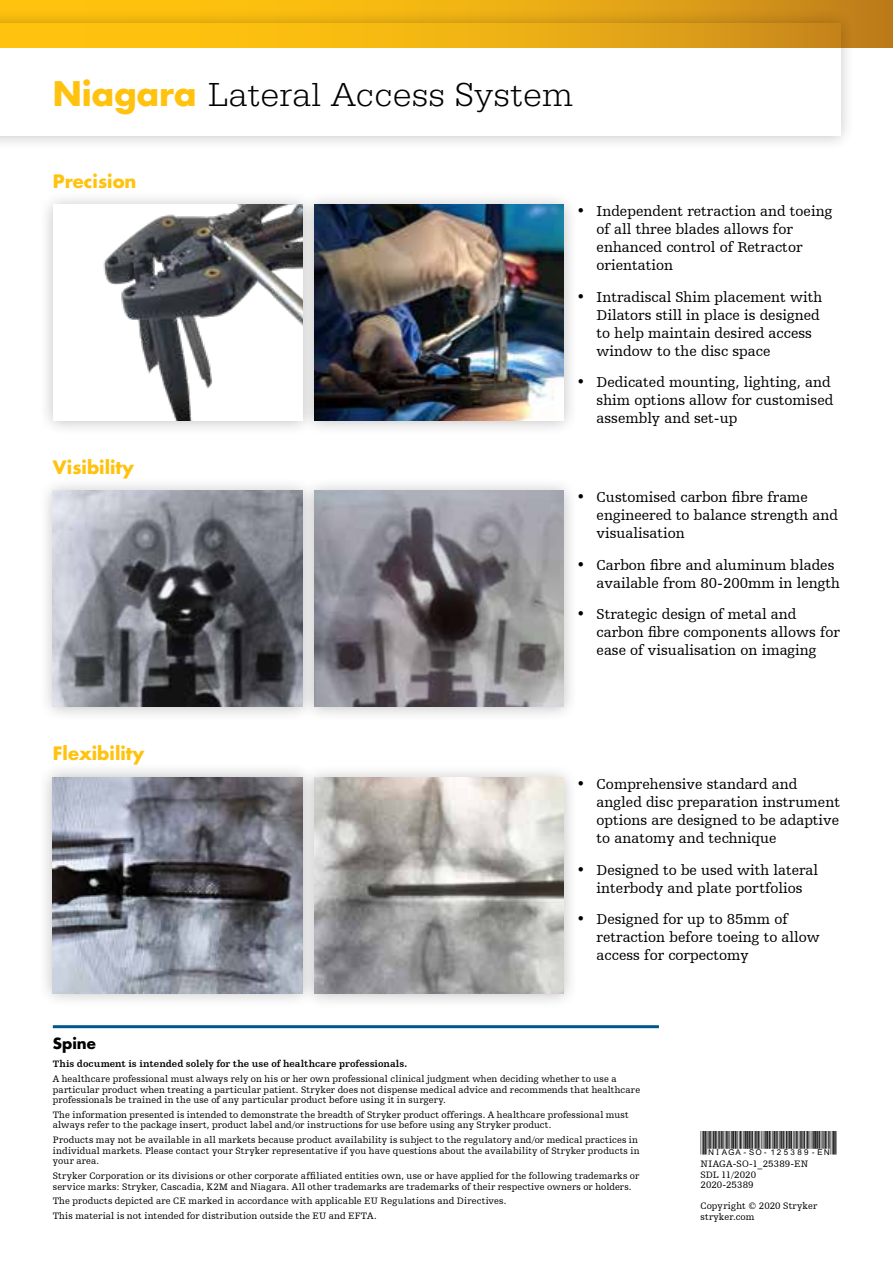
<style>
.page{position:relative;width:893px;height:1263px;background:#fff}
.page>*{position:absolute;margin:0;border:0;box-sizing:border-box;transform-origin:0 0}
.t1{font:300 34.5px "URW Egyptienne TOT";letter-spacing:.02em;color:#000}
.t2{font:700 18px "Futura Std";color:#ffc20e}
.t3{font:15px/18px "Humanist Slabserif 712 BT";color:#000}
.t4{font:700 15px "Futura Std";color:#000}
.t5{font:12px "Carolina Bar B39 25 E2";letter-spacing:.005em;color:#000}
.t6{font:9.75px/10.5px "Humanist Slabserif 712 BT";letter-spacing:.015em;color:#000}
.t7{font:700 9.75px "Humanist Slabserif 712 BT";letter-spacing:.005em;color:#000}
.s1{font-family:"Futura For Stryker";font-weight:700;font-size:33px;color:#ffc20e}
</style>
<div class="page">
<svg style="left:0;top:0;width:893px;height:48px;background:#e4a514"></svg>
<div style="left:0;top:9px;width:855px;height:142px;background:#000;opacity:.25"></div>
<div style="left:0;top:24px;width:840px;height:112px;background:#fff"></div>
<div style="left:0;top:24px;width:840px;height:24px;background:linear-gradient(to right,#ffce0c,#d2931b)"></div>
<hr style="left:53px;top:1025px;width:606px;height:3px;background:#00558b">
<div style="left:38px;top:190px;width:280px;height:246px;background:#000;opacity:.25"></div>
<img style="left:53px;top:205px;width:246px;height:216px">
<div style="left:299px;top:190px;width:280px;height:246px;background:#000;opacity:.25"></div>
<img style="left:314px;top:205px;width:250px;height:216px">
<div style="left:38px;top:762px;width:280px;height:247px;background:#000;opacity:.25"></div>
<img style="left:53px;top:778px;width:246px;height:216px">
<div style="left:38px;top:475px;width:280px;height:247px;background:#000;opacity:.25"></div>
<img style="left:53px;top:491px;width:246px;height:216px">
<div style="left:299px;top:475px;width:280px;height:247px;background:#000;opacity:.25"></div>
<img style="left:314px;top:491px;width:250px;height:216px">
<div style="left:299px;top:762px;width:280px;height:247px;background:#000;opacity:.25"></div>
<img style="left:314px;top:778px;width:250px;height:216px">
<h1 class="t1" style="left:53px;top:74px;width:521px"><span class="s1">Niagara</span> Lateral Access System</h1>
<h2 class="t2" style="left:53px;top:169px;width:85px">Precision</h2>
<h2 class="t2" style="left:53px;top:455px;width:83px">Visibility</h2>
<h2 class="t2" style="left:53px;top:741px;width:93px">Flexibility</h2>
<h3 class="t3" style="left:597px;top:202px;width:237px;text-indent:-20px">• Independent retraction and toeing of all three blades allows for enhanced control of Retractor orientation</h3>
<h3 class="t3" style="left:597px;top:288px;width:227px;text-indent:-20px">• Intradiscal Shim placement with<br>Dilators still in place is designed to help maintain desired access window to the disc space</h3>
<h3 class="t3" style="left:597px;top:373px;width:238px;text-indent:-20px">• Dedicated mounting, lighting, and shim options allow for customised assembly and set-up</h3>
<h3 class="t3" style="left:597px;top:488px;width:243px;text-indent:-20px">• Customised carbon fibre frame engineered to balance strength and visualisation</h3>
<h3 class="t3" style="left:597px;top:555px;width:245px;text-indent:-20px">• Carbon fibre and aluminum blades available from 80-200mm in length</h3>
<h3 class="t3" style="left:597px;top:605px;width:245px;text-indent:-20px">• Strategic design of metal and carbon fibre components allows for ease of visualisation on imaging</h3>
<h3 class="t3" style="left:597px;top:775px;width:245px;text-indent:-20px">• Comprehensive standard and angled disc preparation instrument options are designed to be adaptive to anatomy and technique</h3>
<h3 class="t3" style="left:576px;top:860px;width:243px;text-align:center">• Designed to be used with lateral interbody and plate portfolios</h3>
<h3 class="t3" style="left:597px;top:910px;width:225px;text-indent:-20px">• Designed for up to 85mm of retraction before toeing to allow access for corpectomy</h3>
<h3 class="t4" style="left:53px;top:1033px;width:45px">Spine</h3>
<p class="t7" style="left:53px;top:1058px;width:356px">This document is intended solely for the use of healthcare professionals.</p>
<p class="t6" style="left:53px;top:1073px;width:589px">A healthcare professional must always rely on his or her own professional clinical judgment when deciding whether to use a particular product when treating a particular patient. Stryker does not dispense medical advice and recommends that healthcare professionals be trained in the use of any particular product before using it in surgery.</p>
<p class="t6" style="left:53px;top:1109px;width:577px">The information presented is intended to demonstrate the breadth of Stryker product offerings. A healthcare professional must always refer to the package insert, product label and/or instructions for use before using any Stryker product.</p>
<p class="t6" style="left:53px;top:1134px;width:588px">Products may not be available in all markets because product availability is subject to the regulatory and/or medical practices in individual markets. Please contact your Stryker representative if you have questions about the availability of Stryker products in your area.</p>
<p class="t6" style="left:53px;top:1170px;width:588px">Stryker Corporation or its divisions or other corporate affiliated entities own, use or have applied for the following trademarks or service marks: Stryker, Cascadia, K2M and Niagara. All other trademarks are trademarks of their respective owners or holders.</p>
<p class="t6" style="left:53px;top:1193px;width:455px;line-height:14.9px">The products depicted are CE marked in accordance with applicable EU Regulations and Directives.<br>This material is not intended for distribution outside the EU and EFTA.</p>
<p class="t5" style="left:700px;top:1143px;width:138px">*NIAGA-SO-125389-EN*</p>
<p class="t6" style="left:700px;top:1159px;width:109px">NIAGA-SO-1_25389-EN<br>SDL 11/2020<br>2020-25389</p>
<p class="t6" style="left:700px;top:1201px;width:118px">Copyright © 2020 Stryker stryker.com</p>
</div>
